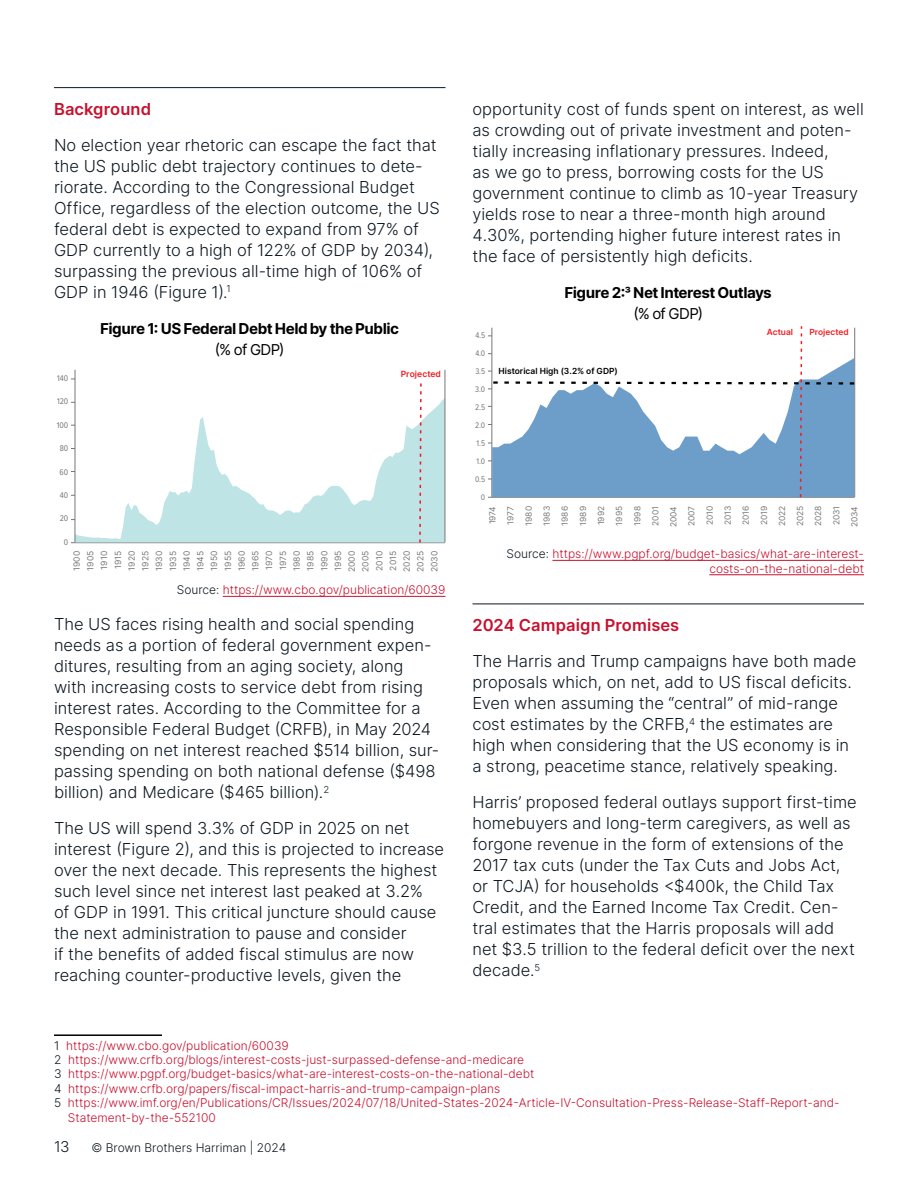
<style>
.page{position:relative;width:918px;height:1188px;background:#fff}
.page>*{position:absolute;margin:0;border:0;box-sizing:border-box;transform-origin:0 0}
.Body{font:300 16.5px/21px "Inter";color:#0d1821}
.SUB_1-Rule_Above{font:16.5px "Inter";letter-spacing:.005em;color:#c8102e}
.CHART_Head{font:700 15px/21px "Inter Tight";letter-spacing:.01em;color:#000;text-align:center}
.t1{font:300 15px "Inter";color:#0d1821}
.Disclosures{font:300 12px/14.4px "Inter";color:#c8102e}
.t2{font:300 12px "Inter";color:#0d1821}
.t3{font:8.55px/13.8px "Inter";color:#777;text-align:center}
.t4{font:8.55px "Proxima Nova Cond";letter-spacing:-.005em;color:#777}
.t5{font:600 8.55px "Inter";letter-spacing:.005em;color:#ed2024}
.t6{font:8.4px/18.1px "Inter";letter-spacing:-.01em;color:#777;text-align:center}
.t7{font:8.4px/18px "Proxima Nova Cond";color:#777;text-align:right}
.t8{font:600 8.4px "Inter";letter-spacing:.005em;color:#000}
.t9{font:600 8.4px "Inter";letter-spacing:.005em;color:#ed2024}
.s1{font-weight:400}
.s2{color:#0d1821}
</style>
<div class="page">
<hr style="left:54px;top:87px;width:392px;height:1px;background:#0d1821">
<hr style="left:223px;top:596px;width:222px;height:1px;background:#c8102e">
<hr style="left:71px;top:542px;width:374px;height:1px;background:#777">
<svg style="left:76px;top:398px;width:369px;height:144px"></svg>
<hr style="left:75px;top:370px;width:1px;height:172px;background:#777">
<hr style="left:445px;top:370px;width:1px;height:172px;background:#777">
<svg style="left:418px;top:383px;width:4px;height:161px"></svg>
<hr style="left:54px;top:1034px;width:108px;height:2px;background:#000">
<hr style="left:552px;top:560px;width:312px;height:1px;background:#c8102e">
<hr style="left:709px;top:574px;width:155px;height:1px;background:#c8102e">
<hr style="left:472px;top:604px;width:392px;height:1px;background:#0d1821">
<svg style="left:488px;top:326px;width:368px;height:172px"></svg>
<p class="SUB_1-Rule_Above" style="left:54px;top:97px;width:99px">Background</p>
<p class="Body" style="left:54px;top:134px;width:387px">No election year rhetoric can escape the fact that the US public debt trajectory continues to dete&shy;riorate. According to the Congressional Budget Office, regardless of the election outcome, the US federal debt is expected to expand from 97% of GDP currently to a high of 122% of GDP by 2034), surpassing the previous all-time high of 106% of GDP in 1946 (Figure 1).<sup>1</sup></p>
<p class="CHART_Head" style="left:101px;top:318px;width:300px">Figure 1: US Federal Debt Held by the Public <span class="s1">(% of GDP)</span></p>
<p class="t4" style="left:57px;top:372px;width:13px">140</p>
<p class="t4" style="left:57px;top:395px;width:12px">120</p>
<p class="t4" style="left:57px;top:419px;width:13px">100</p>
<p class="t4" style="left:60px;top:442px;width:10px">80</p>
<p class="t4" style="left:60px;top:465px;width:10px">60</p>
<p class="t4" style="left:60px;top:489px;width:10px">40</p>
<p class="t4" style="left:60px;top:512px;width:10px">20</p>
<p class="t4" style="left:64px;top:536px;width:6px">0</p>
<p class="t3" style="left:70px;top:572px;width:23px;rotate:-90deg">1900<br>1905<br>1910<br>1915<br>1920<br>1925<br>1930<br>1935<br>1940<br>1945<br>1950<br>1955<br>1960<br>1965<br>1970<br>1975<br>1980<br>1985<br>1990<br>1995<br>2000<br>2005<br>2010<br>2015<br>2020<br>2025<br>2030</p>
<p class="t5" style="left:401px;top:368px;width:42px">Projected</p>
<p class="Disclosures" style="left:177px;top:583px;width:270px"><span class="s2">Source:</span> https://www.cbo.gov/publication/60039</p>
<p class="Body" style="left:54px;top:614px;width:387px">The US faces rising health and social spending needs as a portion of federal government expen&shy;ditures, resulting from an aging society, along with increasing costs to service debt from rising interest rates. According to the Committee for a Responsible Federal Budget (CRFB), in May 2024 spending on net interest reached $514 billion, sur&shy;passing spending on both national defense ($498 billion) and Medicare ($465 billion).<sup>2</sup></p>
<p class="Body" style="left:54px;top:818px;width:392px">The US will spend 3.3% of GDP in 2025 on net interest (Figure 2), and this is projected to increase over the next decade. This represents the highest such level since net interest last peaked at 3.2%<br>of GDP in 1991. This critical juncture should cause the next administration to pause and consider<br>if the benefits of added fiscal stimulus are now reaching counter-productive levels, given the</p>
<p class="Body" style="left:472px;top:98px;width:393px">opportunity cost of funds spent on interest, as well as crowding out of private investment and poten&shy;tially increasing inflationary pressures. Indeed,<br>as we go to press, borrowing costs for the US government continue to climb as 10-year Treasury yields rose to near a three-month high around 4.30%, portending higher future interest rates in the face of persistently high deficits.</p>
<p class="CHART_Head" style="left:565px;top:282px;width:208px">Figure 2:3 Net Interest Outlays <span class="s1">(% of GDP)</span></p>
<p class="t7" style="left:475px;top:326px;width:12px">4.5<br>4.0<br>3.5<br>3.0<br>2.5<br>2.0<br>1.5<br>1.0<br>0.5<br>0</p>
<p class="t6" style="left:483px;top:527px;width:23px;rotate:-90deg">1974<br>1977<br>1980<br>1983<br>1986<br>1989<br>1992<br>1995<br>1998<br>2001<br>2004<br>2007<br>2010<br>2013<br>2016<br>2019<br>2022<br>2025<br>2028<br>2031<br>2034</p>
<p class="t9" style="left:767px;top:325px;width:28px">Actual</p>
<p class="t9" style="left:809px;top:325px;width:41px">Projected</p>
<p class="t8" style="left:498px;top:364px;width:121px">Historical High (3.2% of GDP)</p>
<p class="Disclosures" style="left:507px;top:547px;width:359px;text-align:right"><span class="s2">Source:</span> https://www.pgpf.org/budget-basics/what-are-interest&shy;costs-on-the-national-debt</p>
<p class="SUB_1-Rule_Above" style="left:472px;top:613px;width:208px">2024 Campaign Promises</p>
<p class="Body" style="left:472px;top:651px;width:385px">The Harris and Trump campaigns have both made proposals which, on net, add to US fiscal deficits.<br>Even when assuming the “central” of mid-range cost estimates by the CRFB,<sup>4</sup> the estimates are high when considering that the US economy is in a strong, peacetime stance, relatively speaking.</p>
<p class="Body" style="left:472px;top:792px;width:386px">Harris’ proposed federal outlays support first-time homebuyers and long-term caregivers, as well as forgone revenue in the form of extensions of the 2017 tax cuts (under the Tax Cuts and Jobs Act, or TCJA) for households &lt;$400k, the Child Tax Credit, and the Earned Income Tax Credit. Cen&shy;tral estimates that the Harris proposals will add net $3.5 trillion to the federal deficit over the next decade.<sup>5</sup></p>
<p class="Disclosures" style="left:54px;top:1038px;width:236px"><span class="s2">1</span> https://www.cbo.gov/publication/60039</p>
<p class="Disclosures" style="left:54px;top:1052px;width:472px"><span class="s2">2</span> https://www.crfb.org/blogs/interest-costs-just-surpassed-defense-and-medicare</p>
<p class="Disclosures" style="left:54px;top:1067px;width:482px"><span class="s2">3</span> https://www.pgpf.org/budget-basics/what-are-interest-costs-on-the-national-debt</p>
<p class="Disclosures" style="left:54px;top:1081px;width:448px"><span class="s2">4</span> https://www.crfb.org/papers/fiscal-impact-harris-and-trump-campaign-plans</p>
<p class="Disclosures" style="left:68px;top:1096px;width:773px;text-indent:-14px"><span class="s2">5</span> https://www.imf.org/en/Publications/CR/Issues/2024/07/18/United-States-2024-Article-IV-Consultation-Press-Release-Staff-Report-and-<br>Statement-by-the-552100</p>
<p class="t1" style="left:54px;top:1136px;width:17px">13</p>
<p class="t2" style="left:92px;top:1139px;width:196px">© Brown Brothers Harriman | 2024</p>
</div>
